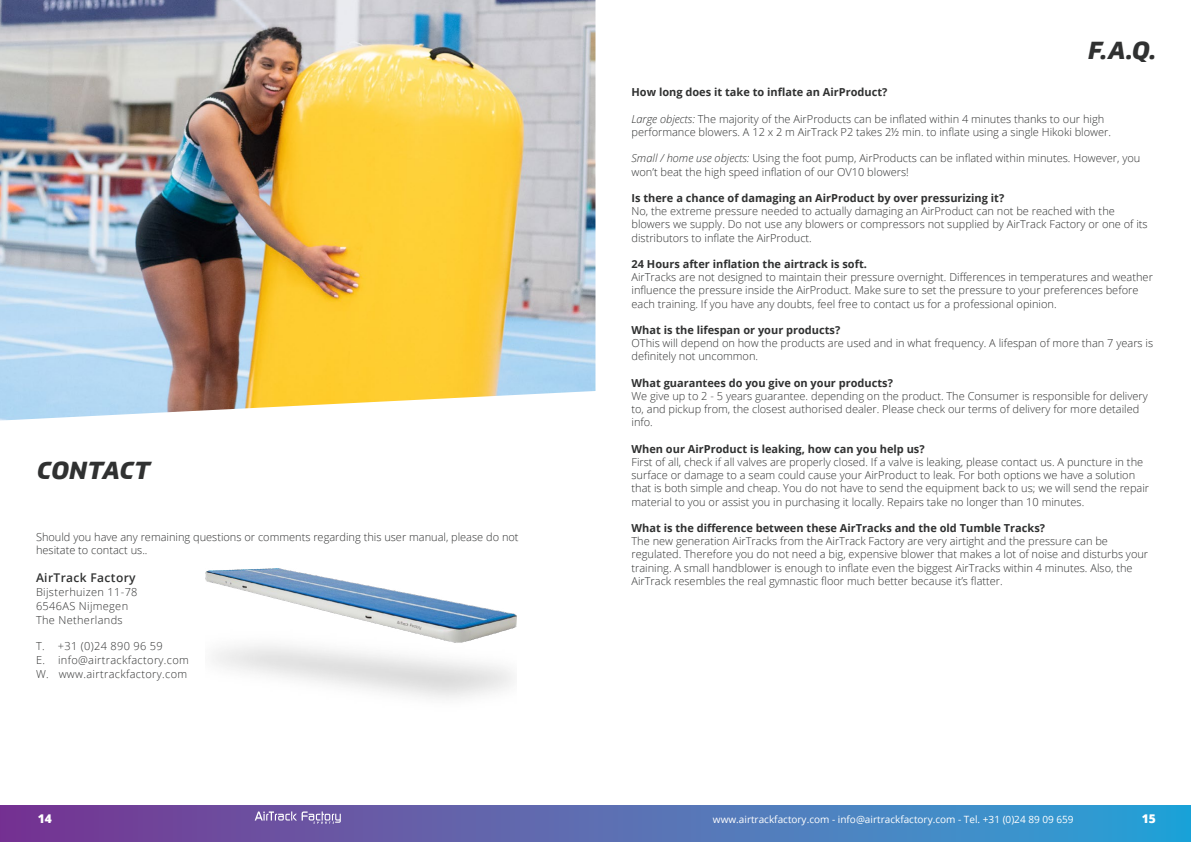
<style>
.page{position:relative;width:1191px;height:842px;background:#fff}
.page>*{position:absolute;margin:0;border:0;box-sizing:border-box;transform-origin:0 0}
.t1{font:italic 800 24px "Prometo";letter-spacing:.025em;color:#303131}
.t2{font:600 12px "Open Sans";letter-spacing:.03em;color:#303131}
.t3{font:800 12px "Open Sans";color:#fff}
.t4{font:300 11px/13.2px "Open Sans";color:#303131}
.t5{font:700 11px "Open Sans";color:#303131}
.t6{font:300 11px/14px "Open Sans";letter-spacing:.03em;color:#303131}
.t7{font:10px "Open Sans";color:#fff}
.s1{font-style:italic}
</style>
<div class="page">
<svg style="left:0;top:805px;width:1191px;height:37px;background:#566db3"></svg>
<svg style="left:255px;top:811px;width:86px;height:13px"></svg>
<img style="left:0;top:0;width:595px;height:421px">
<img style="left:205px;top:569px;width:311px;height:130px">
<h1 class="t1" style="left:37px;top:456px;width:115px">CONTACT</h1>
<p class="t4" style="left:36px;top:530px;width:484px">Should you have any remaining questions or comments regarding this user manual, please do not hesitate to contact us..</p>
<p class="t2" style="left:36px;top:570px;width:101px">AirTrack Factory</p>
<p class="t6" style="left:36px;top:585px;width:103px">Bijsterhuizen 11-78<br>6546AS Nijmegen<br>The Netherlands</p>
<p class="t6" style="left:36px;top:639px;width:154px">T. +31 (0)24 890 96 59<br>E. info@airtrackfactory.com<br>W. www.airtrackfactory.com</p>
<h1 class="t1" style="left:1088px;top:35px;width:69px">F.A.Q.</h1>
<p class="t5" style="left:631px;top:85px;width:257px">How long does it take to inflate an AirProduct?</p>
<p class="t4" style="left:631px;top:112px;width:481px"><span class="s1">Large objects:</span> The majority of the AirProducts can be inflated within 4 minutes thanks to our high performance blowers. A 12 x 2 m AirTrack P2 takes 2½ min. to inflate using a single Hikoki blower.</p>
<p class="t4" style="left:631px;top:151px;width:510px"><span class="s1">Small / home use objects:</span> Using the foot pump, AirProducts can be inflated within minutes. However, you won’t beat the high speed inflation of our OV10 blowers!</p>
<p class="t5" style="left:631px;top:190px;width:374px">Is there a chance of damaging an AirProduct by over pressurizing it?</p>
<p class="t4" style="left:631px;top:204px;width:518px">No, the extreme pressure needed to actually damaging an AirProduct can not be reached with the blowers we supply. Do not use any blowers or compressors not supplied by AirTrack Factory or one of its distributors to inflate the AirProduct.</p>
<p class="t5" style="left:631px;top:256px;width:237px">24 Hours after inflation the airtrack is soft.</p>
<p class="t4" style="left:631px;top:270px;width:523px">AirTracks are not designed to maintain their pressure overnight. Differences in temperatures and weather influence the pressure inside the AirProduct. Make sure to set the pressure to your preferences before each training. If you have any doubts, feel free to contact us for a professional opinion.</p>
<p class="t5" style="left:631px;top:322px;width:210px">What is the lifespan or your products?</p>
<p class="t4" style="left:631px;top:336px;width:523px">OThis will depend on how the products are used and in what frequency. A lifespan of more than 7 years is definitely not uncommon.</p>
<p class="t5" style="left:631px;top:375px;width:263px">What guarantees do you give on your products?</p>
<p class="t4" style="left:631px;top:389px;width:518px">We give up to 2 - 5 years guarantee. depending on the product. The Consumer is responsible for delivery to, and pickup from, the closest authorised dealer. Please check our terms of delivery for more detailed info.</p>
<p class="t5" style="left:631px;top:441px;width:295px">When our AirProduct is leaking, how can you help us?</p>
<p class="t4" style="left:631px;top:455px;width:519px">First of all, check if all valves are properly closed. If a valve is leaking, please contact us. A puncture in the surface or damage to a seam could cause your AirProduct to leak. For both options we have a solution that is both simple and cheap. You do not have to send the equipment back to us; we will send the repair material to you or assist you in purchasing it locally. Repairs take no longer than 10 minutes.</p>
<p class="t5" style="left:631px;top:520px;width:415px">What is the difference between these AirTracks and the old Tumble Tracks?</p>
<p class="t4" style="left:631px;top:534px;width:518px">The new generation AirTracks from the AirTrack Factory are very airtight and the pressure can be regulated. Therefore you do not need a big, expensive blower that makes a lot of noise and disturbs your training. A small handblower is enough to inflate even the biggest AirTracks within 4 minutes. Also, the AirTrack resembles the real gymnastic floor much better because it’s flatter.</p>
<p class="t3" style="left:38px;top:809px;width:16px">14</p>
<p class="t7" style="left:713px;top:812px;width:362px">www.airtrackfactory.com - info@airtrackfactory.com - Tel. +31 (0)24 89 09 659</p>
<p class="t3" style="left:1141px;top:809px;width:16px">15</p>
</div>
